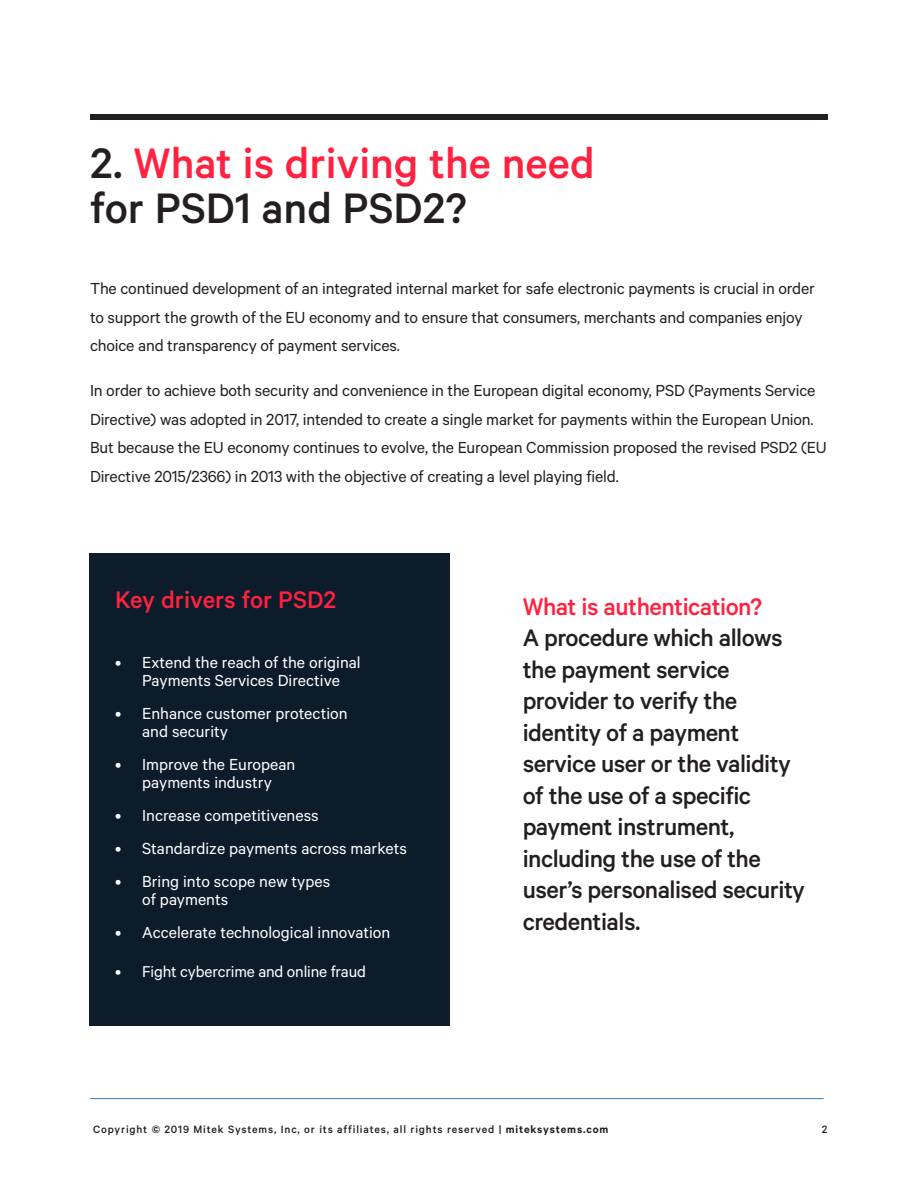
<style>
.page{position:relative;width:918px;height:1188px;background:#fff}
.page>*{position:absolute;margin:0;border:0;box-sizing:border-box;transform-origin:0 0}
.para_indice{font:500 48px/45px "Calibre";color:#ff2140}
.body_large{font:500 27px/31.5px "Calibre";letter-spacing:-.02em;color:#231f20}
.headline{font:500 27px "Calibre";color:#ff2140}
.Graphik_11_75_Body{font:18px/28.5px "Calibre";letter-spacing:-.01em;color:#231f20}
.t1{font:18px/18px "Calibre";color:#fff;text-align:center}
.t2{font:17.7px "Calibre";letter-spacing:-.01em;color:#fff}
.t3{font:500 12px "Calibre";letter-spacing:.07em;color:#231f20}
.s1{color:#231f20}
.s2{color:#ff2140}
.s3{font-weight:600}
</style>
<div class="page">
<div style="left:90px;top:114px;width:738px;height:6px;background:#231f20"></div>
<hr style="left:90px;top:1098px;width:734px;height:1px;background:#3080c7">
<div style="left:89px;top:554px;width:361px;height:472px;background:#0d1c2b"></div>
<p class="para_indice" style="left:90px;top:139px;width:506px"><span class="s1">2.</span> What is driving the need <span class="s1">for PSD1 and PSD2?</span></p>
<p class="Graphik_11_75_Body" style="left:90px;top:274px;width:726px">The continued development of an integrated internal market for safe electronic payments is crucial in order to support the growth of the EU economy and to ensure that consumers, merchants and companies enjoy choice and transparency of payment services.</p>
<p class="Graphik_11_75_Body" style="left:90px;top:376px;width:738px">In order to achieve both security and convenience in the European digital economy, PSD (Payments Service Directive) was adopted in 2017, intended to create a single market for payments within the European Union.<br>But because the EU economy continues to evolve, the European Commission proposed the revised PSD2 (EU Directive 2015/2366) in 2013 with the objective of creating a level playing field.</p>
<p class="headline" style="left:115px;top:584px;width:222px">Key drivers for PSD2</p>
<p class="t1" style="left:115px;top:653px;width:247px">• Extend the reach of the original<br>Payments Services Directive</p>
<p class="t1" style="left:142px;top:704px;width:207px;text-align:left;text-indent:-27px">• Enhance customer protection and security</p>
<p class="t1" style="left:115px;top:755px;width:182px">• Improve the European payments industry</p>
<p class="t1" style="left:115px;top:806px;width:205px">• Increase competitiveness</p>
<p class="t1" style="left:115px;top:839px;width:293px">• Standardize payments across markets</p>
<p class="t1" style="left:142px;top:872px;width:189px;text-align:left;text-indent:-27px">• Bring into scope new types of payments</p>
<p class="t1" style="left:115px;top:923px;width:277px">• Accelerate technological innovation</p>
<p class="t2" style="left:115px;top:962px;width:252px">• Fight cybercrime and online fraud</p>
<p class="body_large" style="left:523px;top:590px;width:284px"><span class="s2">What is authentication?<br></span>A procedure which allows the payment service provider to verify the identity of a payment service user or the validity of the use of a specific payment instrument, including the use of the user’s personalised security credentials.</p>
<p class="t3" style="left:93px;top:1122px;width:517px">Copyright © 2019 Mitek Systems, Inc, or its affiliates, all rights reserved | <span class="s3">miteksystems.com</span></p>
<p class="t3" style="left:822px;top:1122px;width:7px">2</p>
</div>
